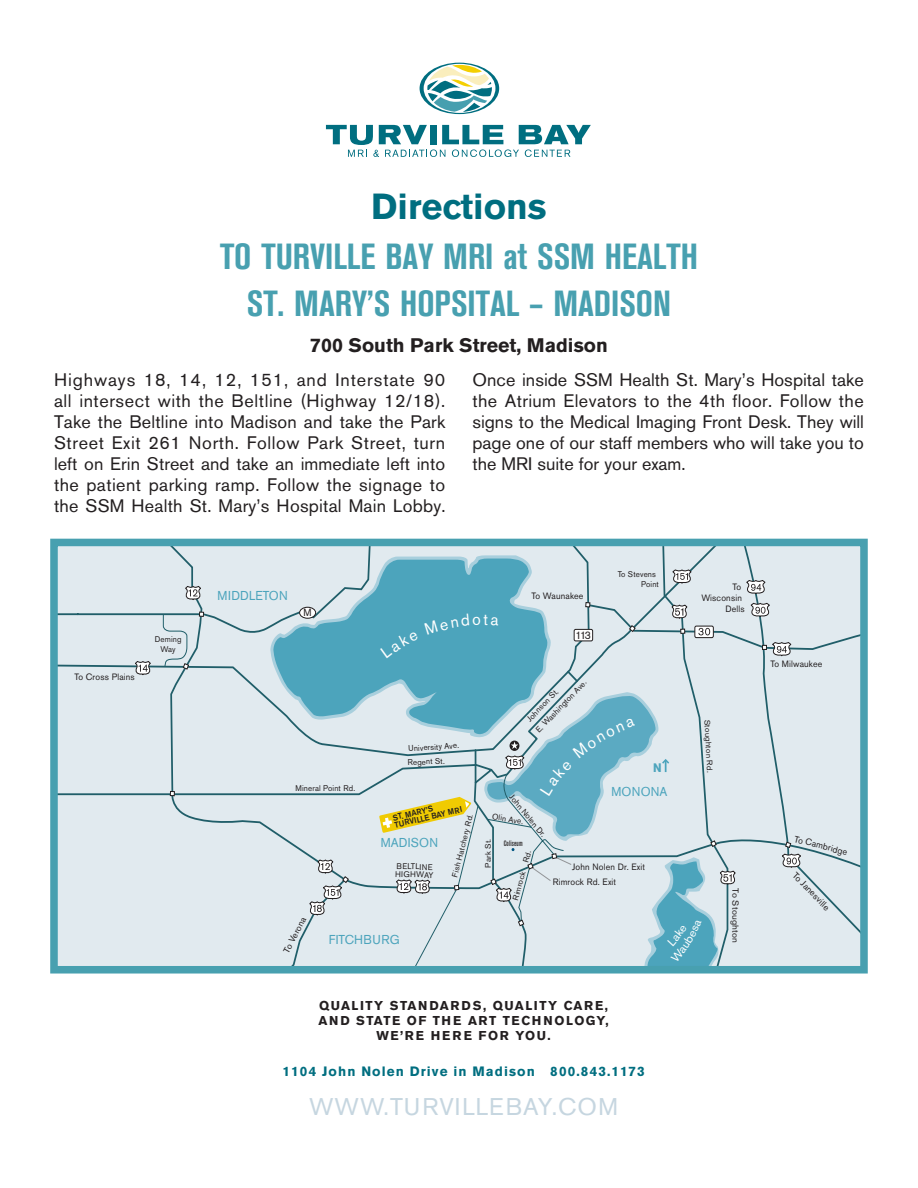
<style>
.page{position:relative;width:918px;height:1188px;background:#fff}
.page>*{position:absolute;margin:0;border:0;box-sizing:border-box;transform-origin:0 0}
.Directions_Heading{font:700 condensed 36px/46.5px "Akzidenz Grotesk BE";color:#48a0b0;text-align:center}
.TB_Heading{font:700 36px "Akzidenz Grotesk BE";color:#006e80}
.Superhead{font:24px "Akzidenz Grotesk BE";letter-spacing:.04em;color:#c6d6e0}
.Directions_address{font:700 19.5px "Akzidenz Grotesk BE";color:#231f20}
.Directions_Body{font:18px/21px "Akzidenz Grotesk BE";letter-spacing:.005em;color:#231f20;text-align:justify}
.t1{font:16.5px "Akzidenz Grotesk BE";color:#fff;scale:.96 1}
.t2{font:700 13.5px "Akzidenz Grotesk BE";letter-spacing:.08em;color:#006e80}
.t3{font:700 12.75px/15.3px "Akzidenz Grotesk BE";letter-spacing:.12em;color:#231f20;text-align:center}
.t4{font:12.75px "Akzidenz Grotesk BE";letter-spacing:.02em;color:#4ca4bc;scale:.96 1}
.t5{font:700 12.3px "Akzidenz Grotesk BE";color:#4ca4bc;scale:.96 1}
.t6{font:10.95px "Akzidenz Grotesk BE";color:#231f20;scale:.96 1}
.t7{font:10.5px "Akzidenz Grotesk BE";color:#231f20;scale:.96 1}
.t8{font:9.15px/15.1px "Akzidenz Grotesk BE";letter-spacing:.02em;color:#231f20;scale:.96 1}
.t9{font:9px "Akzidenz Grotesk BE";color:#231f20}
.t10{font:8.85px "Akzidenz Grotesk BE";color:#231f20}
.t11{font:8.7px "Akzidenz Grotesk BE";letter-spacing:.02em;color:#231f20;scale:1.05 1}
.t12{font:8.25px/9.9px "Akzidenz Grotesk BE";letter-spacing:.02em;color:#231f20;scale:.96 1}
.t13{font:500 8.25px/7.2px "Akzidenz Grotesk BE";color:#231f20;scale:.96 1}
.t14{font:8.1px "Akzidenz Grotesk BE";color:#231f20}
.t15{font:7.95px "Akzidenz Grotesk BE";color:#231f20;scale:1.04 1}
.t16{font:7.95px "Akzidenz Grotesk BE";color:#231f20}
.t17{font:7.8px "Akzidenz Grotesk BE";letter-spacing:.015em;color:#231f20;scale:1.05 1}
.t18{font:500 condensed 7.8px "Akzidenz Grotesk BE";letter-spacing:.02em;color:#231f20;scale:.96 1}
</style>
<div class="page">
<svg style="left:420px;top:63px;width:79px;height:51px"></svg>
<svg style="left:326px;top:125px;width:265px;height:32px"></svg>
<div style="left:752px;top:548px;width:107px;height:410px;background:#e1eaef"></div>
<svg style="left:59px;top:548px;width:693px;height:417px;background:#d2e2e8"></svg>
<svg style="left:745px;top:579px;width:25px;height:49px"></svg>
<svg style="left:134px;top:659px;width:17px;height:30px"></svg>
<div style="left:300px;top:607px;width:16px;height:11px;background:#fff;border-radius:50%"></div>
<div style="left:299px;top:607px;width:17px;height:12px;border:1px solid #231f20;border-radius:50%"></div>
<svg style="left:781px;top:841px;width:21px;height:27px"></svg>
<svg style="left:762px;top:641px;width:30px;height:27px"></svg>
<svg style="left:170px;top:791px;width:5px;height:5px"></svg>
<div style="left:208px;top:858px;width:142px;height:107px;background:#e1eaef"></div>
<hr style="left:54px;top:613px;width:24px;height:2px;background:#205e69">
<hr style="left:78px;top:613px;width:124px;height:2px;background:#205e69">
<svg style="left:162px;top:584px;width:42px;height:86px;background:#cad7dc"></svg>
<div style="left:50px;top:539px;width:818px;height:435px;border:8px solid #48a0b0"></div>
<svg style="left:379px;top:542px;width:357px;height:428px;background:#b3d2da"></svg>
<p class="TB_Heading" style="left:371px;top:186px;width:177px">Directions</p>
<p class="Directions_Heading" style="left:220px;top:234px;width:479px">TO TURVILLE BAY MRI at SSM HEALTH<br>ST. MARY’S HOPSITAL – MADISON</p>
<p class="Directions_address" style="left:310px;top:334px;width:299px">700 South Park Street, Madison</p>
<p class="Directions_Body" style="left:54px;top:370px;width:393px">Highways 18, 14, 12, 151, and Interstate 90 all intersect with the Beltline (Highway 12/18).<br>Take the Beltline into Madison and take the Park Street Exit 261 North. Follow Park Street, turn left on Erin Street and take an immediate left into the patient parking ramp. Follow the signage to the SSM Health St. Mary’s Hospital Main Lobby.</p>
<p class="Directions_Body" style="left:472px;top:370px;width:393px">Once inside SSM Health St. Mary’s Hospital take the Atrium Elevators to the 4th floor. Follow the signs to the Medical Imaging Front Desk. They will page one of our staff members who will take you to the MRI suite for your exam.</p>
<p class="t8" style="left:74px;top:669px;width:64px">To Cross Plains</p>
<p class="t12" style="left:155px;top:634px;width:29px;text-align:center">Deming<br>Way</p>
<p class="t4" style="left:218px;top:588px;width:75px">MIDDLETON</p>
<p class="t7" style="left:304px;top:607px;width:10px">M</p>
<p class="t12" style="left:296px;top:783px;width:64px">Mineral Point Rd.</p>
<p class="t1" style="left:483px;top:609px;width:6px">t</p>
<p class="t12" style="left:408px;top:744px;width:55px;rotate:-4deg">University Ave.</p>
<p class="t12" style="left:407px;top:757px;width:40px;rotate:-2deg">Regent St.</p>
<p class="t8" style="left:531px;top:589px;width:56px">To Waunakee</p>
<p class="t6" style="left:575px;top:628px;width:18px">113</p>
<p class="t14" style="left:533px;top:728px;width:71px;rotate:-46deg">E. Washington Ave.</p>
<p class="t14" style="left:525px;top:717px;width:43px;rotate:-46deg">Johnson St.</p>
<p class="t12" style="left:641px;top:569px;width:20px;text-indent:-24px">To Stevens<br>Point</p>
<p class="t5" style="left:653px;top:761px;width:10px">N</p>
<p class="t4" style="left:611px;top:784px;width:60px">MONONA</p>
<p class="t16" style="left:515px;top:792px;width:54px;rotate:51deg">John Nolen Dr.</p>
<p class="t13" style="left:392px;top:814px;width:74px;rotate:-13deg">ST. MARY’S<br>TURVILLE BAY MRI</p>
<p class="t12" style="left:493px;top:811px;width:34px;rotate:10deg">Olin Ave.</p>
<p class="t15" style="left:450px;top:876px;width:64px;rotate:-76deg">Fish Hatchery Rd.</p>
<p class="t4" style="left:381px;top:835px;width:61px">MADISON</p>
<p class="t17" style="left:483px;top:868px;width:29px;rotate:-90deg">Park St.</p>
<p class="t18" style="left:504px;top:839px;width:21px">Coliseum</p>
<p class="t15" style="left:511px;top:899px;width:51px;rotate:-75deg">Rimrock Rd.</p>
<p class="t12" style="left:395px;top:862px;width:42px;line-height:7.9px;rotate:1deg">BELTLINE<br>HIGHWAY</p>
<p class="t8" style="left:553px;top:859px;width:98px;text-indent:19px">John Nolen Dr. Exit<br>Rimrock Rd. Exit</p>
<p class="t10" style="left:281px;top:950px;width:41px;rotate:-63deg">To Verona</p>
<p class="t4" style="left:329px;top:932px;width:75px">FITCHBURG</p>
<p class="t3" style="left:318px;top:998px;width:292px">QUALITY STANDARDS, QUALITY CARE,<br>AND STATE OF THE ART TECHNOLOGY,<br>WE’RE HERE FOR YOU.</p>
<p class="t2" style="left:283px;top:1064px;width:364px">1104 John Nolen Drive in Madison 800.843.1173</p>
<p class="Superhead" style="left:309px;top:1092px;width:310px">WWW.TURVILLEBAY.COM</p>
<p class="t8" style="left:733px;top:579px;width:11px">To</p>
<p class="t8" style="left:702px;top:590px;width:44px">Wisconsin</p>
<p class="t8" style="left:726px;top:601px;width:22px">Dells</p>
<p class="t17" style="left:712px;top:719px;width:52px;rotate:87deg">Stoughton Rd.</p>
<p class="t11" style="left:741px;top:888px;width:53px;rotate:90deg">To Stoughton</p>
<p class="t8" style="left:770px;top:657px;width:56px">To Milwaukee</p>
<p class="t8" style="left:797px;top:831px;width:58px;rotate:15deg">To Cambridge</p>
<p class="t9" style="left:798px;top:870px;width:50px;rotate:46deg">To Janesville</p>
</div>
